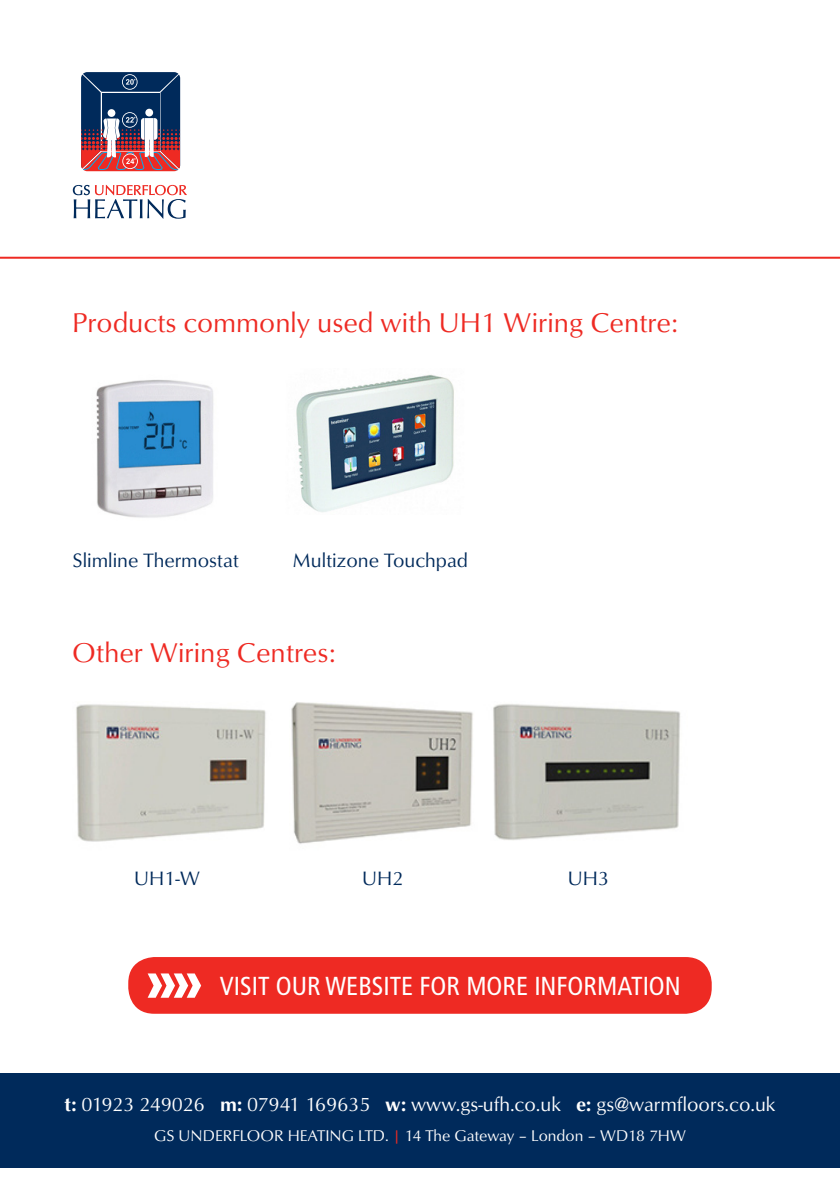
<style>
.page{position:relative;width:840px;height:1191px;background:#fff}
.page>*{position:absolute;margin:0;border:0;box-sizing:border-box;transform-origin:0 0}
.Headers{font:28px "Optus T";color:#ee2a23}
.Profile_text{font:condensed 26px "Frutiger LT Std";color:#fff}
.t1{font:20px "Optus T";color:#fff}
.Headers-2{font:20px "Optus T";color:#002a5b}
.t2{font:16px "Optus T";color:#fff}
.s1{font-weight:500}
.s2{color:#ee2a23}
</style>
<div class="page">
<div style="left:0;top:1073px;width:839px;height:95px;background:#002a5b"></div>
<div style="left:128px;top:957px;width:583px;height:56px;background:#ee2a23;border-radius:26px"></div>
<svg style="left:147px;top:973px;width:54px;height:24px"></svg>
<img style="left:96px;top:380px;width:118px;height:138px">
<img style="left:296px;top:374px;width:158px;height:138px">
<img style="left:291px;top:702px;width:390px;height:142px">
<svg style="left:73px;top:185px;width:114px;height:34px"></svg>
<svg style="left:81px;top:72px;width:99px;height:99px;background:#5e4e6a"></svg>
<img style="left:76px;top:704px;width:190px;height:138px">
<hr style="left:0;top:257px;width:839px;height:2px;background:#ee2a23">
<p class="Headers" style="left:72px;top:306px;width:607px">Products commonly used with UH1 Wiring Centre:</p>
<p class="Headers-2" style="left:73px;top:549px;width:168px">Slimline Thermostat</p>
<p class="Headers-2" style="left:292px;top:549px;width:177px">Multizone Touchpad</p>
<p class="Headers" style="left:72px;top:636px;width:265px">Other Wiring Centres:</p>
<p class="Headers-2" style="left:134px;top:866px;width:67px">UH1-W</p>
<p class="Headers-2" style="left:362px;top:866px;width:43px">UH2</p>
<p class="Headers-2" style="left:567px;top:866px;width:43px">UH3</p>
<p class="Profile_text" style="left:220px;top:970px;width:462px">VISIT OUR WEBSITE FOR MORE INFORMATION</p>
<p class="t1" style="left:64px;top:1092px;width:712px"><span class="s1">t:</span> 01923 249026 <span class="s1">m:</span> 07941 169635 <span class="s1">w:</span> www.gs-ufh.co.uk <span class="s1">e:</span> gs@warmfloors.co.uk</p>
<p class="t2" style="left:154px;top:1126px;width:533px">GS UNDERFLOOR HEATING LTD. <span class="s2">|</span> 14 The Gateway – London – WD18 7HW</p>
</div>
